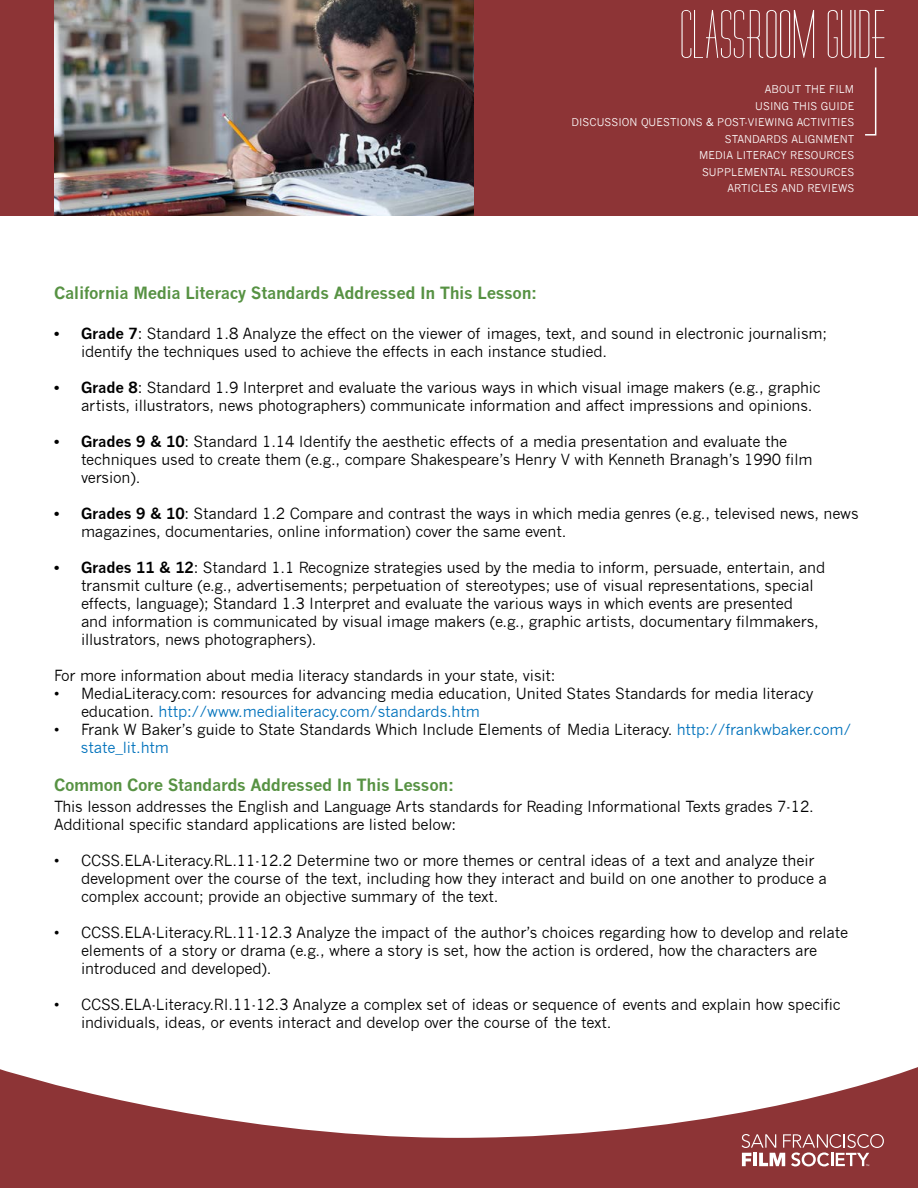
<style>
.page{position:relative;width:918px;height:1188px;background:#fff}
.page>*{position:absolute;margin:0;border:0;box-sizing:border-box;transform-origin:0 0}
.t1{font:700 16.5px "News Gothic";letter-spacing:-.02em;color:#579243}
.t2{font:15px/18px "News Gothic";letter-spacing:-.01em;color:#000}
.t3{font:10.5px/16.5px "News Gothic";letter-spacing:.01em;color:#fff;text-align:right}
.s1{font-weight:700}
.s2{color:#0072bc}
</style>
<div class="page">
<div style="left:0;top:0;width:918px;height:216px;background:#8d3436"></div>
<svg style="left:0;top:1067px;width:918px;height:121px;fill:#8d3436"></svg>
<img style="left:54px;top:0;width:419px;height:216px">
<svg style="left:865px;top:67px;width:12px;height:69px"></svg>
<svg style="left:682px;top:10px;width:202px;height:48px"></svg>
<svg style="left:742px;top:1134px;width:142px;height:32px"></svg>
<p class="t3" style="left:571px;top:81px;width:284px">ABOUT THE FILM<br>USING THIS GUIDE<br>DISCUSSION QUESTIONS &amp; POST-VIEWING ACTIVITIES<br>STANDARDS ALIGNMENT<br>MEDIA LITERACY RESOURCES<br>SUPPLEMENTAL RESOURCES<br>ARTICLES AND REVIEWS</p>
<p class="t1" style="left:54px;top:283px;width:485px">California Media Literacy Standards Addressed In This Lesson:</p>
<p class="t2" style="left:81px;top:324px;width:748px;text-indent:-27px"><span class="s1">• Grade 7</span>: Standard 1.8 Analyze the effect on the viewer of images, text, and sound in electronic journalism; identify the techniques used to achieve the effects in each instance studied.</p>
<p class="t2" style="left:81px;top:378px;width:741px;text-indent:-27px"><span class="s1">• Grade 8</span>: Standard 1.9 Interpret and evaluate the various ways in which visual image makers (e.g., graphic artists, illustrators, news photographers) communicate information and affect impressions and opinions.</p>
<p class="t2" style="left:81px;top:432px;width:733px;text-indent:-27px"><span class="s1">• Grades 9 &amp; 10</span>: Standard 1.14 Identify the aesthetic effects of a media presentation and evaluate the techniques used to create them (e.g., compare Shakespeare’s Henry V with Kenneth Branagh’s 1990 film version).</p>
<p class="t2" style="left:81px;top:504px;width:779px;text-indent:-27px"><span class="s1">• Grades 9 &amp; 10</span>: Standard 1.2 Compare and contrast the ways in which media genres (e.g., televised news, news magazines, documentaries, online information) cover the same event.</p>
<p class="t2" style="left:81px;top:558px;width:746px;text-indent:-27px"><span class="s1">• Grades 11 &amp; 12</span>: Standard 1.1 Recognize strategies used by the media to inform, persuade, entertain, and transmit culture (e.g., advertisements; perpetuation of stereotypes; use of visual representations, special effects, language); Standard 1.3 Interpret and evaluate the various ways in which events are presented<br>and information is communicated by visual image makers (e.g., graphic artists, documentary filmmakers, illustrators, news photographers).</p>
<p class="t2" style="left:54px;top:666px;width:503px">For more information about media literacy standards in your state, visit:</p>
<p class="t2" style="left:81px;top:684px;width:734px;text-indent:-27px">• MediaLiteracy.com: resources for advancing media education, United States Standards for media literacy education. <span class="s2">http://www.medialiteracy.com/standards.htm</span></p>
<p class="t2" style="left:81px;top:720px;width:772px;text-indent:-27px">• Frank W Baker’s guide to State Standards Which Include Elements of Media Literacy. <span class="s2">http://frankwbaker.com/ state_lit.htm</span></p>
<p class="t1" style="left:54px;top:775px;width:402px">Common Core Standards Addressed In This Lesson:</p>
<p class="t2" style="left:54px;top:798px;width:761px">This lesson addresses the English and Language Arts standards for Reading Informational Texts grades 7-12.<br>Additional specific standard applications are listed below:</p>
<p class="t2" style="left:81px;top:852px;width:748px;text-indent:-27px">• CCSS.ELA-Literacy.RL.11-12.2 Determine two or more themes or central ideas of a text and analyze their development over the course of the text, including how they interact and build on one another to produce a complex account; provide an objective summary of the text.</p>
<p class="t2" style="left:81px;top:924px;width:769px;text-indent:-27px">• CCSS.ELA-Literacy.RL.11-12.3 Analyze the impact of the author’s choices regarding how to develop and relate elements of a story or drama (e.g., where a story is set, how the action is ordered, how the characters are introduced and developed).</p>
<p class="t2" style="left:81px;top:996px;width:761px;text-indent:-27px">• CCSS.ELA-Literacy.RI.11-12.3 Analyze a complex set of ideas or sequence of events and explain how specific individuals, ideas, or events interact and develop over the course of the text.</p>
</div>
